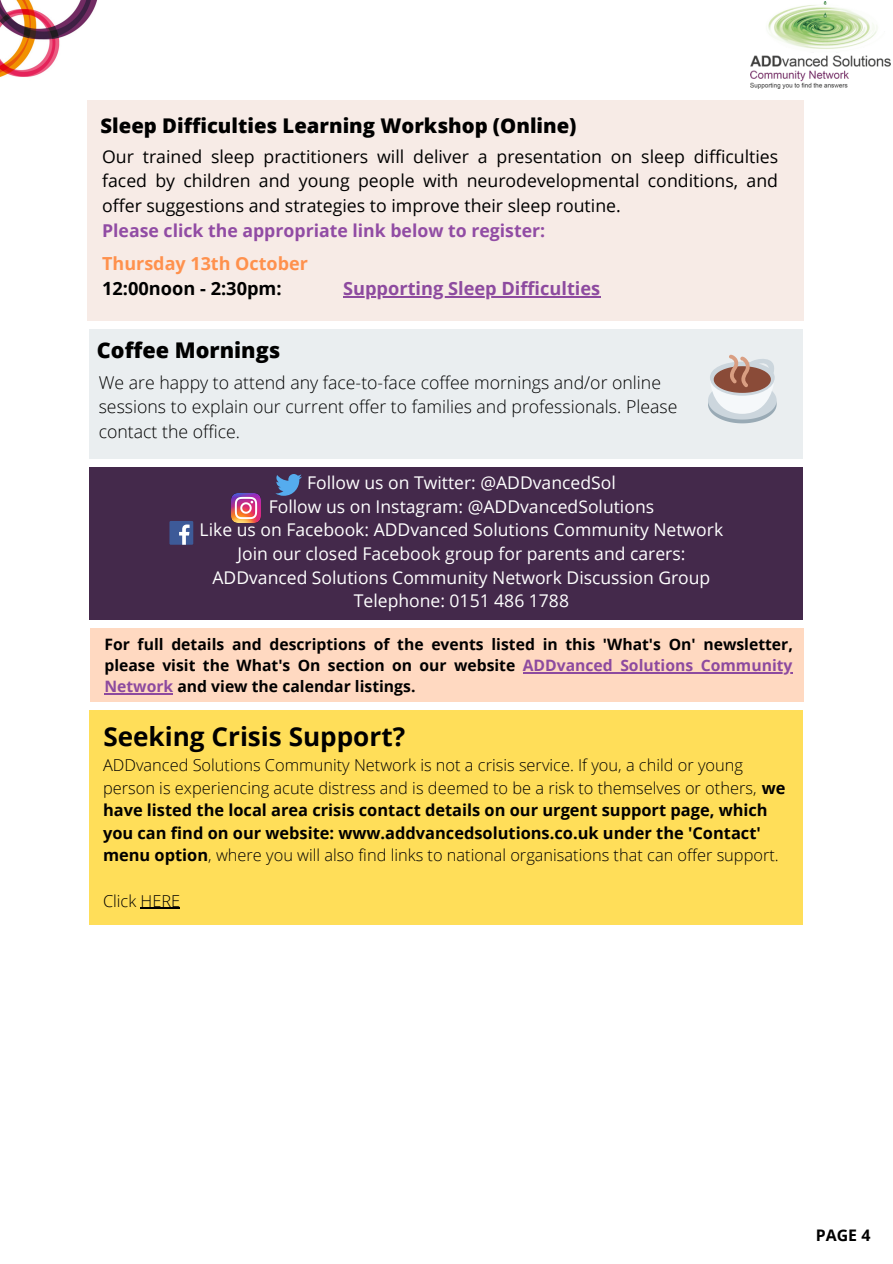
<style>
.page{position:relative;width:893px;height:1264px;background:#fff}
.page>*{position:absolute;margin:0;border:0;box-sizing:border-box;transform-origin:0 0}
.t1{font:700 26.1px "Open Sans";color:#000}
.t2{font:800 21.6px "Open Sans";color:#000}
.t3{font:800 20.25px "Open Sans";color:#000}
.t4{font:700 18.15px "Open Sans";color:#8d4a9f}
.t5{font:700 18.15px "Open Sans";color:#000}
.t6{font:700 18px "Open Sans";color:#ff914d}
.t7{font:17.7px/24.8px "Open Sans";color:#000;text-align:justify}
.t8{font:300 17.7px/24.3px "Open Sans";color:#000}
.t9{font:700 17.7px "Open Sans";color:#914ca4}
.t10{font:17.55px/23.5px "Open Sans";color:#fff;text-align:center}
.t11{font:300 16.35px/22.5px "Open Sans";color:#000}
.t12{font:700 15.9px "Open Sans";color:#000}
.t13{font:700 15.75px/21.3px "Open Sans";color:#000;text-align:justify}
.s1{color:#8d4a9f}
.s2{font-weight:700}
</style>
<div class="page">
<img style="left:0;top:0;width:98px;height:77px">
<img style="left:750px;top:2px;width:140px;height:87px">
<div style="left:90px;top:467px;width:713px;height:153px;background:#44294b"></div>
<img style="left:232px;top:493px;width:28px;height:29px">
<svg style="left:275px;top:474px;width:27px;height:22px"></svg>
<div style="left:169px;top:521px;width:24px;height:23px;background:#3d5a98"></div>
<svg style="left:179px;top:524px;width:10px;height:20px"></svg>
<div style="left:91px;top:628px;width:712px;height:73px;background:#ffd9c1"></div>
<div style="left:89px;top:709px;width:713px;height:215px;background:#ffde59"></div>
<hr style="left:522px;top:672px;width:270px;height:1px;background:#8d4a9f">
<hr style="left:104px;top:693px;width:69px;height:1px;background:#8d4a9f">
<hr style="left:141px;top:907px;width:39px;height:1px;background:#000">
<div style="left:89px;top:329px;width:713px;height:129px;background:#eaeef0"></div>
<svg style="left:708px;top:355px;width:68px;height:68px"></svg>
<div style="left:88px;top:100px;width:716px;height:220px;background:#f7ebe6"></div>
<hr style="left:343px;top:296px;width:257px;height:1px;background:#8d4a9f">
<p class="t3" style="left:100px;top:111px;width:477px">Sleep Difficulties Learning Workshop (Online)</p>
<p class="t7" style="left:102px;top:143px;width:677px">Our trained sleep practitioners will deliver a presentation on sleep difficulties faced by children and young people with neurodevelopmental conditions, and offer suggestions and strategies to improve their sleep routine.</p>
<p class="t9" style="left:102px;top:218px;width:444px">Please click the appropriate link below to register:</p>
<p class="t6" style="left:102px;top:251px;width:207px">Thursday 13th October</p>
<p class="t5" style="left:102px;top:276px;width:181px">12:00noon - 2:30pm:</p>
<p class="t4" style="left:343px;top:276px;width:259px">Supporting Sleep Difficulties</p>
<h2 class="t2" style="left:97px;top:335px;width:185px">Coffee Mornings</h2>
<p class="t8" style="left:99px;top:370px;width:580px">We are happy to attend any face-to-face coffee mornings and/or online sessions to explain our current offer to families and professionals. Please contact the office.</p>
<p class="t10" style="left:200px;top:470px;width:525px">Follow us on Twitter: @ADDvancedSol<br>Follow us on Instagram: @ADDvancedSolutions<br>Like us on Facebook: ADDvanced Solutions Community Network Join our closed Facebook group for parents and carers:<br>ADDvanced Solutions Community Network Discussion Group Telephone: 0151 486 1788</p>
<p class="t13" style="left:104px;top:633px;width:690px">For full details and descriptions of the events listed in this 'What's On' newsletter, please visit the What's On section on our website <span class="s1">ADDvanced Solutions Community Network</span> and view the calendar listings.</p>
<h1 class="t1" style="left:103px;top:717px;width:303px">Seeking Crisis Support?</h1>
<p class="t11" style="left:103px;top:753px;width:684px">ADDvanced Solutions Community Network is not a crisis service. If you, a child or young person is experiencing acute distress and is deemed to be a risk to themselves or others, <span class="s2">we have listed the local area crisis contact details on our urgent support page, which you can find on our website: www.addvancedsolutions.co.uk under the 'Contact' menu option</span>, where you will also find links to national organisations that can offer support.</p>
<p class="t11" style="left:103px;top:889px;width:79px">Click HERE</p>
<p class="t12" style="left:815px;top:1223px;width:56px">PAGE 4</p>
</div>
